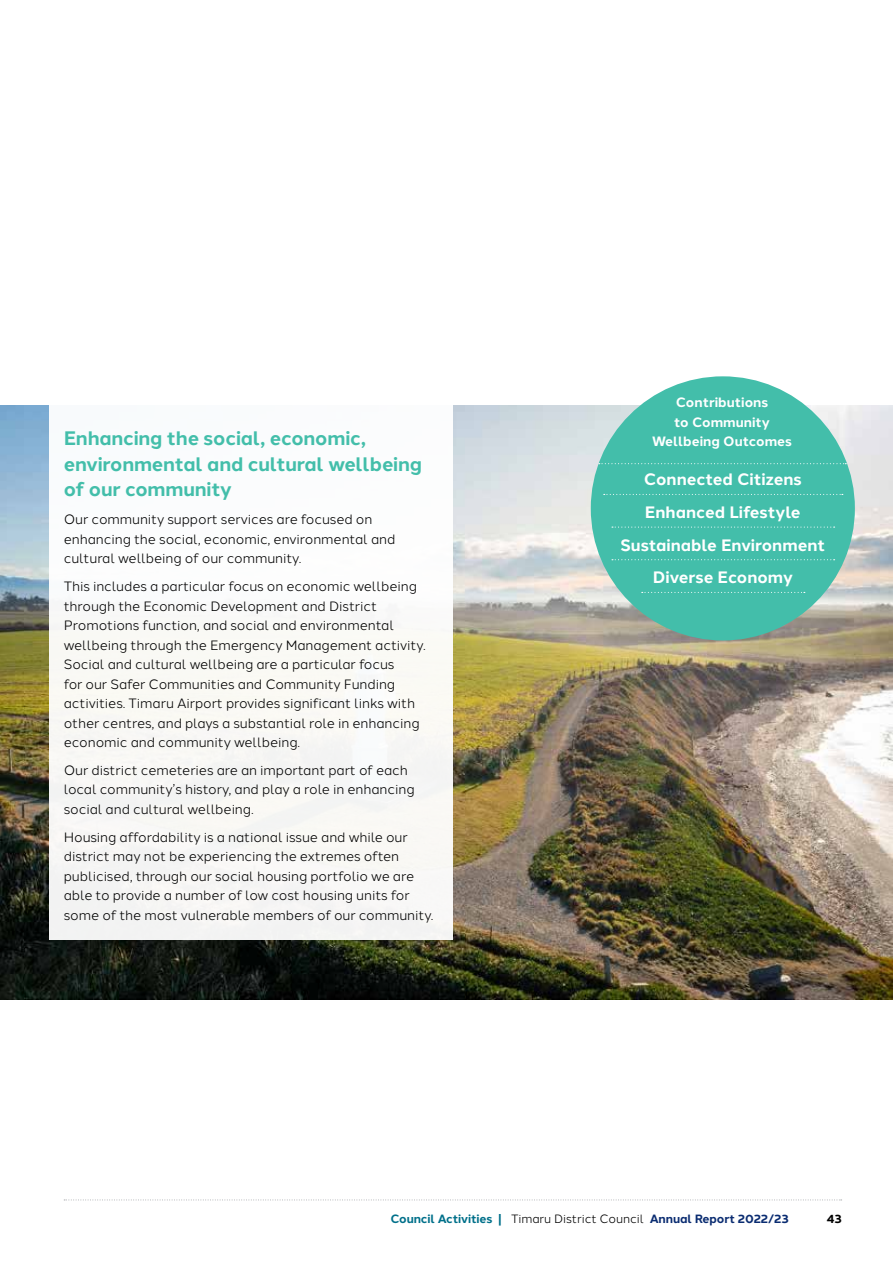
<style>
.page{position:relative;width:893px;height:1263px;background:#fff}
.page>*{position:absolute;margin:0;border:0;box-sizing:border-box;transform-origin:0 0}
.t1{font:700 19.5px/25.5px "Halcom";letter-spacing:-.01em;color:#43beaa}
.t2{font:700 16.5px/32.7px "Halcom";color:#fff;text-align:center}
.t3{font:13.5px/19.5px "Halcom";letter-spacing:-.01em;color:#000}
.t4{font:700 13.5px/19.5px "Halcom";color:#fff;text-align:center}
.t5{font:12px "Halcom";letter-spacing:-.01em;color:#000}
.t6{font:700 12px "Halcom";color:#000}
.s1{font-weight:700;color:#00708a}
.s2{font-weight:700;color:#0a2c71}
</style>
<div class="page">
<svg style="left:64px;top:1199px;width:778px;height:1px"></svg>
<img style="left:1px;top:405px;width:892px;height:594px">
<hr style="left:0;top:404px;width:1px;height:595px;background:#43beaa">
<div style="left:591px;top:376px;width:264px;height:264px;background:#43beaa;border-radius:50%"></div>
<svg style="left:599px;top:463px;width:247px;height:1px"></svg>
<svg style="left:604px;top:494px;width:239px;height:1px"></svg>
<svg style="left:612px;top:527px;width:223px;height:1px"></svg>
<svg style="left:612px;top:559px;width:223px;height:1px"></svg>
<svg style="left:642px;top:592px;width:163px;height:1px"></svg>
<div style="left:49px;top:370px;width:404px;height:569px;background:#faf9f7"></div>
<h1 class="t1" style="left:64px;top:424px;width:360px">Enhancing the social, economic, environmental and cultural wellbeing of our community</h1>
<p class="t3" style="left:64px;top:508px;width:333px">Our community support services are focused on enhancing the social, economic, environmental and cultural wellbeing of our community.</p>
<p class="t3" style="left:64px;top:575px;width:363px">This includes a particular focus on economic wellbeing through the Economic Development and District Promotions function, and social and environmental wellbeing through the Emergency Management activity.<br>Social and cultural wellbeing are a particular focus<br>for our Safer Communities and Community Funding activities. Timaru Airport provides significant links with other centres, and plays a substantial role in enhancing economic and community wellbeing.</p>
<p class="t3" style="left:64px;top:759px;width:352px">Our district cemeteries are an important part of each local community’s history, and play a role in enhancing social and cultural wellbeing.</p>
<p class="t3" style="left:64px;top:826px;width:371px">Housing affordability is a national issue and while our district may not be experiencing the extremes often publicised, through our social housing portfolio we are able to provide a number of low cost housing units for some of the most vulnerable members of our community.</p>
<p class="t4" style="left:652px;top:392px;width:142px">Contributions<br>to Community<br>Wellbeing Outcomes</p>
<p class="t2" style="left:620px;top:462px;width:206px">Connected Citizens<br>Enhanced Lifestyle<br>Sustainable Environment<br>Diverse Economy</p>
<p class="t5" style="left:390px;top:1209px;width:400px"><span class="s1">Council Activities |</span> Timaru District Council <span class="s2">Annual Report 2022/23</span></p>
<p class="t6" style="left:827px;top:1209px;width:17px">43</p>
</div>
